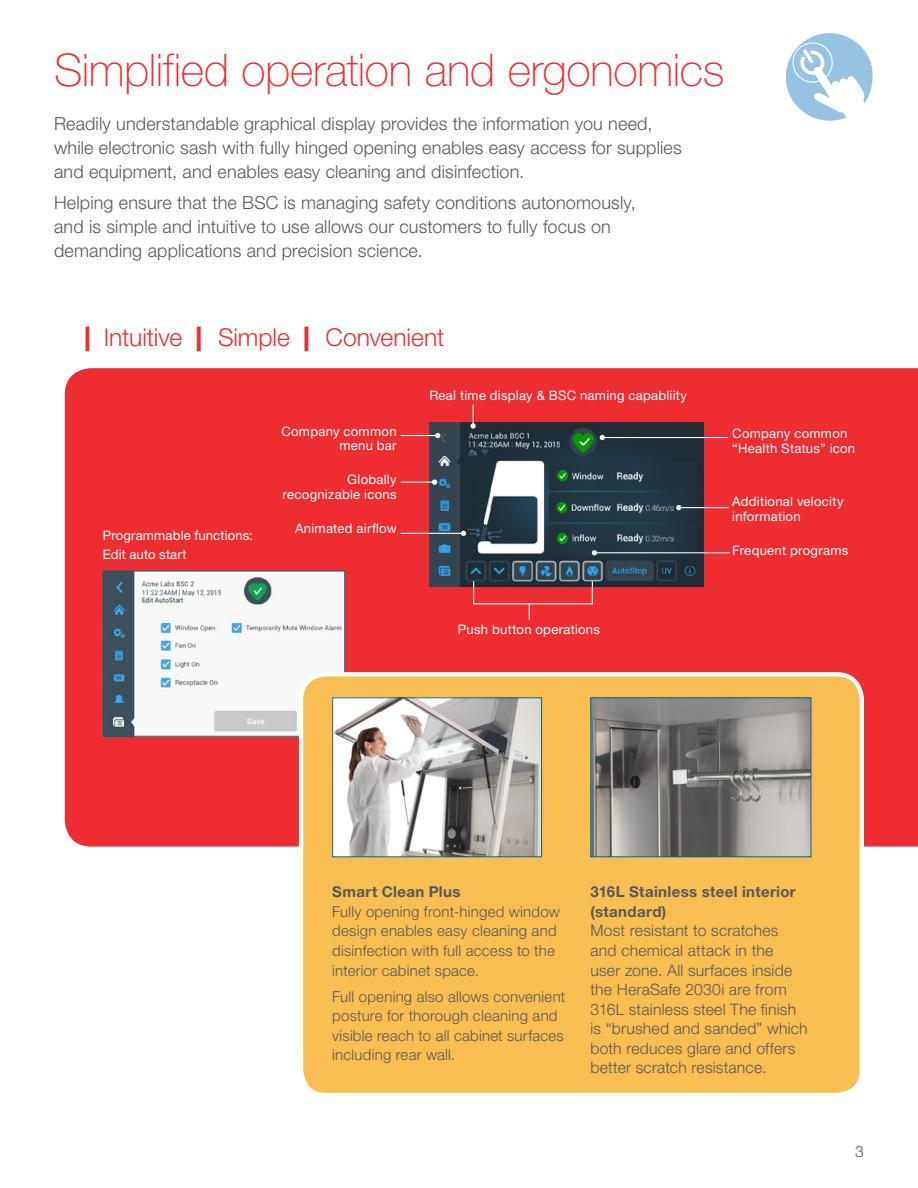
<style>
.page{position:relative;width:918px;height:1188px;background:#fff}
.page>*{position:absolute;margin:0;border:0;box-sizing:border-box;transform-origin:0 0}
.Headline{font:100 45px "Helvetica Neue LT Std";letter-spacing:-.005em;color:#ee2d33}
.References_Heading{font:300 24.75px "Helvetica Neue LT Std";letter-spacing:-.005em;color:#ee2d33}
.Secondary_Header{font:300 18px/24px "Helvetica Neue LT Std";letter-spacing:.01em;color:#57585a}
.Body_Copy{font:300 15.75px/19.6px "Helvetica Neue LT Std";letter-spacing:.015em;color:#57585a}
.Content_Header{font:300 15px/19.5px "Helvetica Neue LT Std";letter-spacing:.015em;color:#57585a}
.Content_Header-2{font:700 15px/19.5px "Helvetica Neue LT Std";letter-spacing:.025em;color:#57585a}
.Body_Copy-2{font:13.05px/14.5px "Helvetica Neue LT Std";letter-spacing:.02em;color:#fff;text-align:right}
.References_Heading-2{font:13.05px/18.9px "Helvetica Neue LT Std";letter-spacing:.01em;color:#fff}
.s1{font-weight:900}
</style>
<div class="page">
<svg style="left:786px;top:33px;width:87px;height:88px"></svg>
<div style="left:65px;top:368px;width:853px;height:479px;background:#ee2d33"></div>
<img style="left:105px;top:573px;width:238px;height:162px">
<div style="left:103px;top:571px;width:242px;height:166px;border:1px solid #00687f"></div>
<div style="left:301px;top:674px;width:561px;height:421px;background:#f9be52;border-radius:25px"></div>
<div style="left:299px;top:672px;width:565px;height:425px;border:4px solid #fff;border-radius:25px"></div>
<img style="left:334px;top:699px;width:206px;height:156px">
<div style="left:332px;top:697px;width:210px;height:160px;border:1px solid #00687f"></div>
<img style="left:592px;top:699px;width:217px;height:156px">
<div style="left:590px;top:697px;width:221px;height:160px;border:1px solid #00687f"></div>
<img style="left:430px;top:422px;width:273px;height:164px">
<hr style="left:401px;top:533px;width:63px;height:1px;background:#fff">
<svg style="left:461px;top:531px;width:5px;height:5px"></svg>
<hr style="left:401px;top:482px;width:34px;height:1px;background:#fff">
<svg style="left:432px;top:479px;width:5px;height:6px"></svg>
<hr style="left:401px;top:435px;width:37px;height:1px;background:#fff">
<svg style="left:435px;top:433px;width:5px;height:5px"></svg>
<svg style="left:470px;top:405px;width:6px;height:24px"></svg>
<hr style="left:602px;top:437px;width:126px;height:1px;background:#fff">
<svg style="left:600px;top:435px;width:5px;height:5px"></svg>
<hr style="left:679px;top:507px;width:50px;height:1px;background:#fff">
<svg style="left:676px;top:505px;width:5px;height:5px"></svg>
<hr style="left:594px;top:552px;width:136px;height:1px;background:#fff">
<svg style="left:592px;top:550px;width:5px;height:5px"></svg>
<svg style="left:529px;top:604px;width:1px;height:16px"></svg>
<p class="Headline" style="left:54px;top:44px;width:672px">Simplified operation and ergonomics</p>
<p class="Secondary_Header" style="left:54px;top:111px;width:629px">Readily understandable graphical display provides the information you need, while electronic sash with fully hinged opening enables easy access for supplies and equipment, and enables easy cleaning and disinfection.</p>
<p class="Secondary_Header" style="left:54px;top:190px;width:583px">Helping ensure that the BSC is managing safety conditions autonomously, and is simple and intuitive to use allows our customers to fully focus on demanding applications and precision science.</p>
<p class="References_Heading" style="left:85px;top:322px;width:361px"><span class="s1">|</span> Intuitive <span class="s1">|</span> Simple <span class="s1">|</span> Convenient</p>
<p class="References_Heading-2" style="left:103px;top:526px;width:152px">Programmable functions:<br>Edit auto start</p>
<p class="Body_Copy-2" style="left:281px;top:424px;width:117px">Company common menu bar</p>
<p class="Body_Copy-2" style="left:283px;top:472px;width:116px">Globally recognizable icons</p>
<p class="Body_Copy-2" style="left:295px;top:521px;width:103px">Animated airflow</p>
<p class="Body_Copy-2" style="left:429px;top:388px;width:259px">Real time display &amp; BSC naming capabliity</p>
<p class="Body_Copy-2" style="left:458px;top:622px;width:144px">Push button operations</p>
<p class="Body_Copy-2" style="left:732px;top:426px;width:125px;text-align:left">Company common “Health Status” icon</p>
<p class="Body_Copy-2" style="left:732px;top:494px;width:113px;text-align:left">Additional velocity information</p>
<p class="Body_Copy-2" style="left:732px;top:543px;width:118px">Frequent programs</p>
<p class="Content_Header-2" style="left:332px;top:882px;width:130px">Smart Clean Plus</p>
<p class="Content_Header" style="left:332px;top:901px;width:229px">Fully opening front-hinged window design enables easy cleaning and disinfection with full access to the interior cabinet space.</p>
<p class="Content_Header" style="left:332px;top:986px;width:235px">Full opening also allows convenient posture for thorough cleaning and visible reach to all cabinet surfaces including rear wall.</p>
<p class="Content_Header-2" style="left:590px;top:882px;width:207px">316L Stainless steel interior (standard)</p>
<p class="Body_Copy" style="left:590px;top:921px;width:219px">Most resistant to scratches and chemical attack in the<br>user zone. All surfaces inside the HeraSafe 2030i are from<br>316L stainless steel The finish is “brushed and sanded” which both reduces glare and offers better scratch resistance.</p>
<p class="Body_Copy" style="left:855px;top:1141px;width:10px">3</p>
</div>
